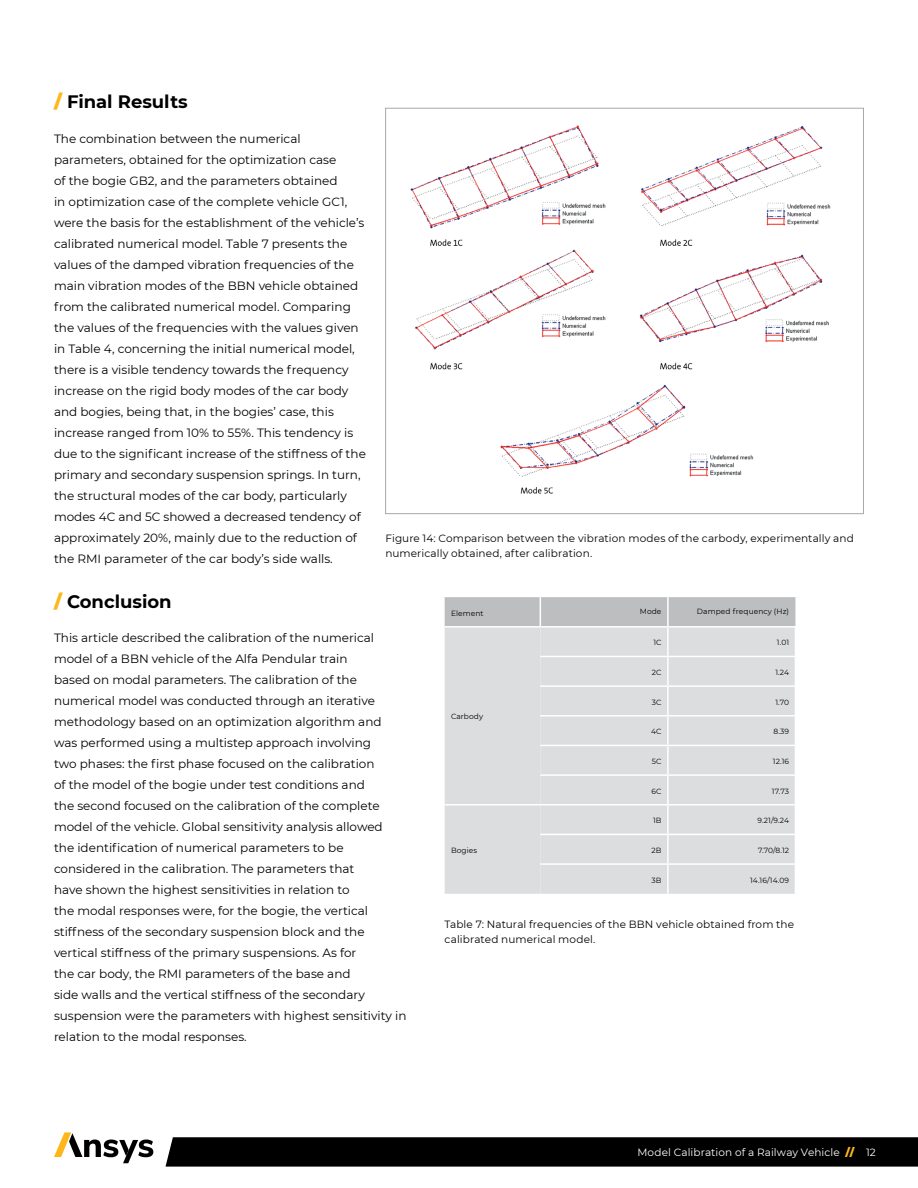
<style>
.page{position:relative;width:918px;height:1188px;background:#fff}
.page>*{position:absolute;margin:0;border:0;box-sizing:border-box;transform-origin:0 0}
.t1{font:700 18px "Montserrat";color:#000}
.t2{font:12px/21px "Montserrat";color:#000}
.t3{font:10.5px/15px "Montserrat";letter-spacing:.01em;color:#000}
.t4{font:10.5px "Montserrat";letter-spacing:.01em;color:#fff}
.t5{font:7.5px "Montserrat";letter-spacing:.01em;color:#000}
.s1{font-weight:900;color:#fdb71a}
</style>
<div class="page">
<svg style="left:166px;top:1137px;width:752px;height:30px;background:#060606"></svg>
<svg style="left:54px;top:1132px;width:99px;height:31px"></svg>
<img style="left:410px;top:125px;width:421px;height:369px">
<svg style="left:445px;top:597px;width:351px;height:297px;background:#d9dadb"></svg>
<hr style="left:445px;top:626px;width:95px;height:2px;background:#fff">
<hr style="left:540px;top:626px;width:128px;height:2px;background:#fff">
<hr style="left:668px;top:626px;width:128px;height:2px;background:#fff">
<hr style="left:540px;top:656px;width:128px;height:1px;background:#fff">
<hr style="left:668px;top:656px;width:128px;height:1px;background:#fff">
<hr style="left:540px;top:685px;width:128px;height:2px;background:#fff">
<hr style="left:668px;top:685px;width:128px;height:2px;background:#fff">
<hr style="left:540px;top:715px;width:128px;height:2px;background:#fff">
<hr style="left:668px;top:715px;width:128px;height:2px;background:#fff">
<hr style="left:540px;top:745px;width:128px;height:1px;background:#fff">
<hr style="left:668px;top:745px;width:128px;height:1px;background:#fff">
<hr style="left:540px;top:774px;width:128px;height:2px;background:#fff">
<hr style="left:668px;top:774px;width:128px;height:2px;background:#fff">
<hr style="left:445px;top:804px;width:95px;height:2px;background:#fff">
<hr style="left:540px;top:804px;width:128px;height:2px;background:#fff">
<hr style="left:668px;top:804px;width:128px;height:2px;background:#fff">
<hr style="left:540px;top:834px;width:128px;height:1px;background:#fff">
<hr style="left:668px;top:834px;width:128px;height:1px;background:#fff">
<hr style="left:540px;top:863px;width:128px;height:2px;background:#fff">
<hr style="left:668px;top:863px;width:128px;height:2px;background:#fff">
<h1 class="t1" style="left:54px;top:89px;width:135px"><span class="s1">/</span> Final Results</h1>
<p class="t2" style="left:54px;top:127px;width:313px">The combination between the numerical parameters, obtained for the optimization case<br>of the bogie GB2, and the parameters obtained<br>in optimization case of the complete vehicle GC1, were the basis for the establishment of the vehicle’s calibrated numerical model. Table 7 presents the values of the damped vibration frequencies of the main vibration modes of the BBN vehicle obtained from the calibrated numerical model. Comparing the values of the frequencies with the values given in Table 4, concerning the initial numerical model, there is a visible tendency towards the frequency increase on the rigid body modes of the car body and bogies, being that, in the bogies’ case, this increase ranged from 10% to 55%. This tendency is due to the significant increase of the stiffness of the primary and secondary suspension springs. In turn, the structural modes of the car body, particularly modes 4C and 5C showed a decreased tendency of approximately 20%, mainly due to the reduction of the RMI parameter of the car body’s side walls.</p>
<h1 class="t1" style="left:54px;top:588px;width:119px"><span class="s1">/</span> Conclusion</h1>
<p class="t2" style="left:54px;top:627px;width:354px">This article described the calibration of the numerical model of a BBN vehicle of the Alfa Pendular train<br>based on modal parameters. The calibration of the numerical model was conducted through an iterative methodology based on an optimization algorithm and was performed using a multistep approach involving<br>two phases: the first phase focused on the calibration<br>of the model of the bogie under test conditions and<br>the second focused on the calibration of the complete model of the vehicle. Global sensitivity analysis allowed<br>the identification of numerical parameters to be considered in the calibration. The parameters that<br>have shown the highest sensitivities in relation to<br>the modal responses were, for the bogie, the vertical stiffness of the secondary suspension block and the vertical stiffness of the primary suspensions. As for<br>the car body, the RMI parameters of the base and<br>side walls and the vertical stiffness of the secondary suspension were the parameters with highest sensitivity in relation to the modal responses.</p>
<p class="t3" style="left:385px;top:531px;width:470px">Figure 14: Comparison between the vibration modes of the carbody, experimentally and numerically obtained, after calibration.</p>
<p class="t5" style="left:451px;top:608px;width:34px">Element</p>
<p class="t5" style="left:640px;top:606px;width:23px">Mode</p>
<p class="t5" style="left:697px;top:606px;width:94px">Damped frequency (Hz)</p>
<p class="t5" style="left:653px;top:637px;width:10px">1C</p>
<p class="t5" style="left:777px;top:637px;width:14px">1.01</p>
<p class="t5" style="left:652px;top:667px;width:11px">2C</p>
<p class="t5" style="left:775px;top:667px;width:15px">1.24</p>
<p class="t5" style="left:652px;top:697px;width:11px">3C</p>
<p class="t5" style="left:775px;top:697px;width:15px">1.70</p>
<p class="t5" style="left:651px;top:726px;width:12px">4C</p>
<p class="t5" style="left:774px;top:726px;width:17px">8.39</p>
<p class="t5" style="left:652px;top:756px;width:11px">5C</p>
<p class="t5" style="left:773px;top:756px;width:18px">12.16</p>
<p class="t5" style="left:651px;top:786px;width:12px">6C</p>
<p class="t5" style="left:772px;top:786px;width:19px">17.73</p>
<p class="t5" style="left:451px;top:712px;width:34px">Carbody</p>
<p class="t5" style="left:653px;top:815px;width:10px">1B</p>
<p class="t5" style="left:758px;top:815px;width:33px">9.21/9.24</p>
<p class="t5" style="left:652px;top:845px;width:11px">2B</p>
<p class="t5" style="left:758px;top:845px;width:32px">7.70/8.12</p>
<p class="t5" style="left:652px;top:875px;width:11px">3B</p>
<p class="t5" style="left:750px;top:875px;width:41px">14.16/14.09</p>
<p class="t5" style="left:451px;top:845px;width:28px">Bogies</p>
<p class="t3" style="left:445px;top:916px;width:351px">Table 7: Natural frequencies of the BBN vehicle obtained from the calibrated numerical model.</p>
<p class="t4" style="left:637px;top:1145px;width:240px">Model Calibration of a Railway Vehicle <span class="s1">//</span> 12</p>
</div>
